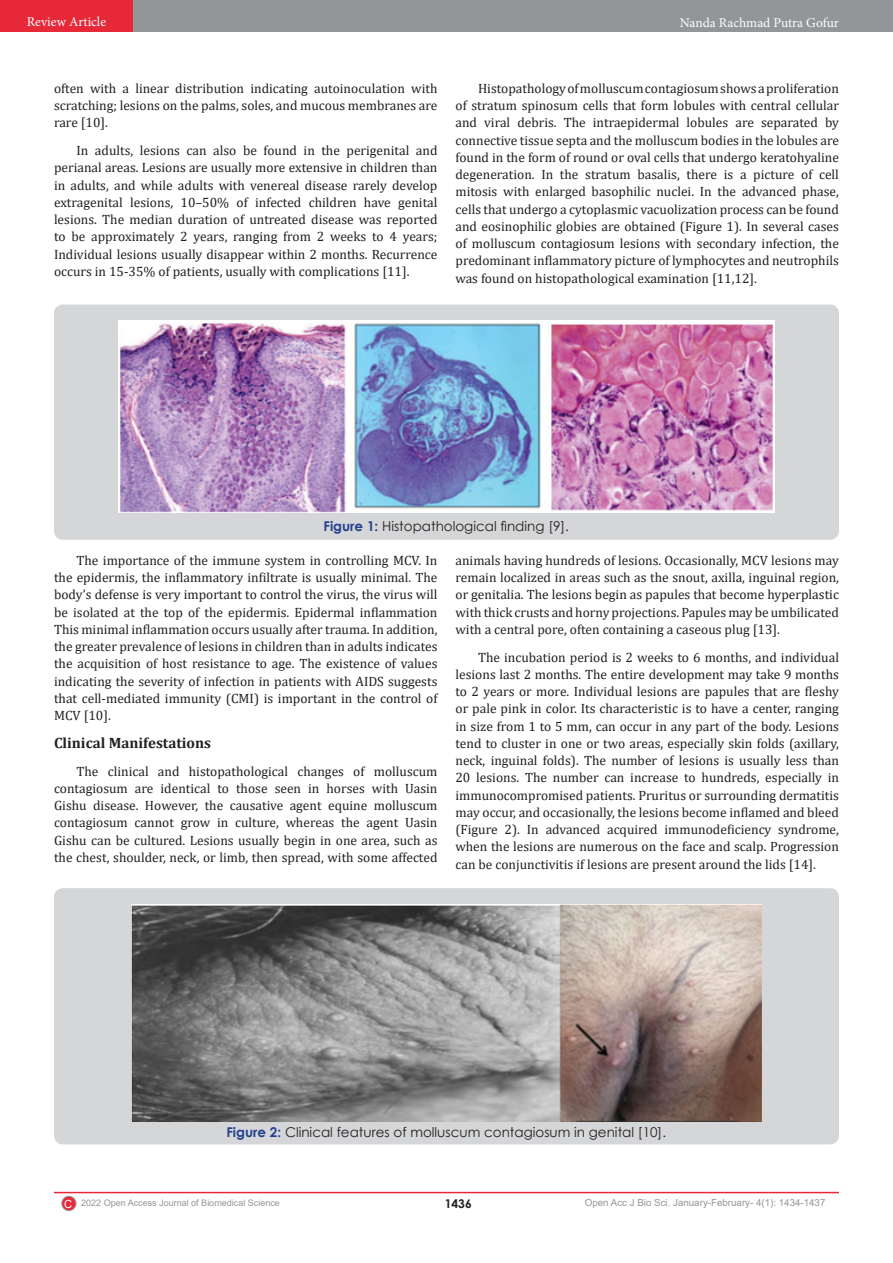
<style>
.page{position:relative;width:893px;height:1263px;background:#fff}
.page>*{position:absolute;margin:0;border:0;box-sizing:border-box;transform-origin:0 0}
.t1{font:700 15px "Cambria";color:#231f20}
.t2{font:13.5px/17.2px "Cambria";color:#231f20;text-align:justify}
.t3{font:13.5px "Century Gothic";color:#231f20}
.t4{font:13.5px "Minion Pro";color:#fff}
.t5{font:700 12px "Century Gothic";color:#231f20}
.t6{font:9.75px "Arial";color:#939598}
.t7{font:9px "Arial";color:#939598}
.s1{font-weight:700;color:#25408f}
.s2{font-size:11.25px;color:#fff}
</style>
<div class="page">
<div style="left:133px;top:0;width:760px;height:31px;background:#939598"></div>
<div style="left:0;top:0;width:133px;height:31px;background:#e62839"></div>
<hr style="left:54px;top:1192px;width:785px;height:1px;background:#e62839">
<div style="left:62px;top:1196px;width:14px;height:14px;background:#e62839;border-radius:50%"></div>
<div style="left:62px;top:1196px;width:14px;height:15px;border:1px solid #939598;border-radius:50%"></div>
<div style="left:54px;top:305px;width:785px;height:235px;background:#d5d6d8;border-radius:9px"></div>
<img style="left:118px;top:320px;width:657px;height:193px">
<div style="left:54px;top:888px;width:785px;height:256px;background:#d5d6d8;border-radius:9px"></div>
<img style="left:131px;top:905px;width:630px;height:216px">
<p class="t4" style="left:27px;top:13px;width:81px">Review Article</p>
<p class="t4" style="left:680px;top:13px;width:161px">Nanda Rachmad Putra Gofur</p>
<p class="t2" style="left:54px;top:80px;width:385px">often with a linear distribution indicating autoinoculation with scratching; lesions on the palms, soles, and mucous membranes are rare [10].</p>
<p class="t2" style="left:54px;top:142px;width:385px;text-indent:22px">In adults, lesions can also be found in the perigenital and perianal areas. Lesions are usually more extensive in children than in adults, and while adults with venereal disease rarely develop extragenital lesions, 10–50% of infected children have genital lesions. The median duration of untreated disease was reported to be approximately 2 years, ranging from 2 weeks to 4 years; Individual lesions usually disappear within 2 months. Recurrence occurs in 15-35% of patients, usually with complications [11].</p>
<p class="t2" style="left:455px;top:80px;width:385px;text-indent:22px">Histopathology of molluscum contagiosum shows a proliferation of stratum spinosum cells that form lobules with central cellular and viral debris. The intraepidermal lobules are separated by connective tissue septa and the molluscum bodies in the lobules are found in the form of round or oval cells that undergo keratohyaline degeneration. In the stratum basalis, there is a picture of cell mitosis with enlarged basophilic nuclei. In the advanced phase, cells that undergo a cytoplasmic vacuolization process can be found and eosinophilic globies are obtained (Figure 1). In several cases of molluscum contagiosum lesions with secondary infection, the predominant inflammatory picture of lymphocytes and neutrophils was found on histopathological examination [11,12].</p>
<p class="t3" style="left:324px;top:517px;width:247px"><span class="s1">Figure 1:</span> Histopathological finding [9].</p>
<p class="t2" style="left:54px;top:551px;width:385px;text-indent:22px">The importance of the immune system in controlling MCV. In the epidermis, the inflammatory infiltrate is usually minimal. The body’s defense is very important to control the virus, the virus will be isolated at the top of the epidermis. Epidermal inflammation This minimal inflammation occurs usually after trauma. In addition, the greater prevalence of lesions in children than in adults indicates the acquisition of host resistance to age. The existence of values indicating the severity of infection in patients with AIDS suggests that cell-mediated immunity (CMI) is important in the control of MCV [10].</p>
<p class="t1" style="left:54px;top:732px;width:159px">Clinical Manifestations</p>
<p class="t2" style="left:54px;top:762px;width:385px;text-indent:22px">The clinical and histopathological changes of molluscum contagiosum are identical to those seen in horses with Uasin Gishu disease. However, the causative agent equine molluscum contagiosum cannot grow in culture, whereas the agent Uasin Gishu can be cultured. Lesions usually begin in one area, such as the chest, shoulder, neck, or limb, then spread, with some affected</p>
<p class="t2" style="left:455px;top:551px;width:385px">animals having hundreds of lesions. Occasionally, MCV lesions may remain localized in areas such as the snout, axilla, inguinal region, or genitalia. The lesions begin as papules that become hyperplastic with thick crusts and horny projections. Papules may be umbilicated with a central pore, often containing a caseous plug [13].</p>
<p class="t2" style="left:455px;top:648px;width:385px;text-indent:22px">The incubation period is 2 weeks to 6 months, and individual lesions last 2 months. The entire development may take 9 months to 2 years or more. Individual lesions are papules that are fleshy or pale pink in color. Its characteristic is to have a center, ranging in size from 1 to 5 mm, can occur in any part of the body. Lesions tend to cluster in one or two areas, especially skin folds (axillary, neck, inguinal folds). The number of lesions is usually less than 20 lesions. The number can increase to hundreds, especially in immunocompromised patients. Pruritus or surrounding dermatitis may occur, and occasionally, the lesions become inflamed and bleed (Figure 2). In advanced acquired immunodeficiency syndrome, when the lesions are numerous on the face and scalp. Progression can be conjunctivitis if lesions are present around the lids [14].</p>
<p class="t3" style="left:226px;top:1122px;width:441px"><span class="s1">Figure 2:</span> Clinical features of molluscum contagiosum in genital [10].</p>
<p class="t7" style="left:64px;top:1196px;width:217px"><span class="s2">C</span> 2022 Open Access Journal of Biomedical Science</p>
<p class="t6" style="left:585px;top:1196px;width:242px">Open Acc J Bio Sci. January-February- 4(1): 1434-1437</p>
<p class="t5" style="left:445px;top:1194px;width:28px">1436</p>
</div>
